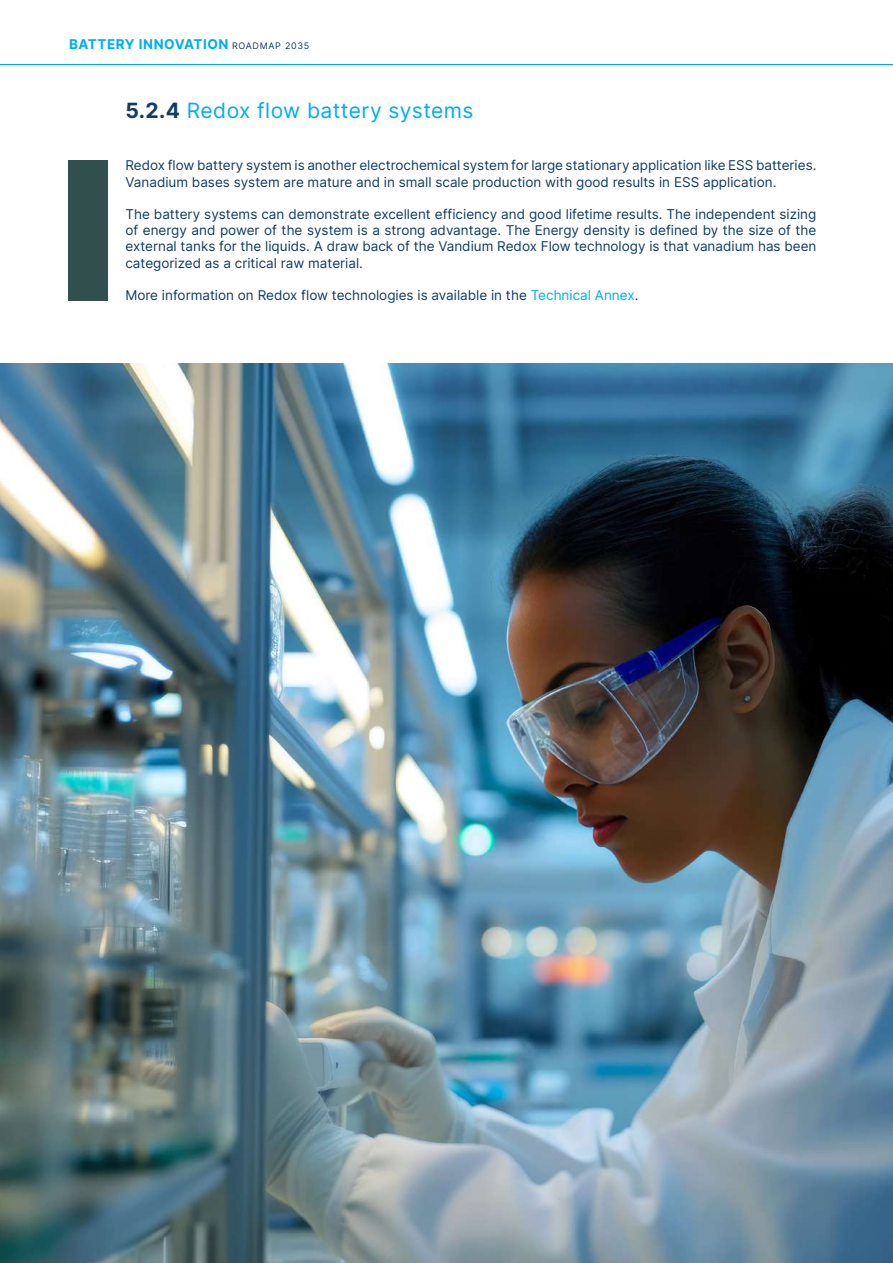
<style>
.page{position:relative;width:893px;height:1263px;background:#fff}
.page>*{position:absolute;margin:0;border:0;box-sizing:border-box;transform-origin:0 0}
.t1{font:21px "Inter";letter-spacing:.02em;color:#00adf0}
.t2{font:13.5px/16.2px "Inter";color:#113c66}
.t3{font:700 13.5px "Inter";letter-spacing:.04em;color:#00adf0}
.s1{font-weight:400;font-size:9px;color:#113c66}
.s2{font-weight:700;color:#113c66}
.s3{color:#00aeef}
</style>
<div class="page">
<hr style="left:0;top:64px;width:893px;height:1px;background:#00aeef">
<img style="left:0;top:364px;width:893px;height:899px">
<div style="left:68px;top:160px;width:39px;height:140px;background:#304f4d"></div>
<p class="t3" style="left:69px;top:34px;width:242px">BATTERY INNOVATION <span class="s1">ROADMAP 2035</span></p>
<h1 class="t1" style="left:125px;top:95px;width:350px"><span class="s2">5.2.4</span> Redox flow battery systems</h1>
<p class="t2" style="left:125px;top:157px;width:692px">Redox flow battery system is another electrochemical system for large stationary application like ESS batteries.<br>Vanadium bases system are mature and in small scale production with good results in ESS application.</p>
<p class="t2" style="left:125px;top:206px;width:692px;text-align:justify">The battery systems can demonstrate excellent efficiency and good lifetime results. The independent sizing of energy and power of the system is a strong advantage. The Energy density is defined by the size of the external tanks for the liquids. A draw back of the Vandium Redox Flow technology is that vanadium has been categorized as a critical raw material.</p>
<p class="t2" style="left:125px;top:287px;width:515px">More information on Redox flow technologies is available in the <span class="s3">Technical Annex</span>.</p>
</div>
